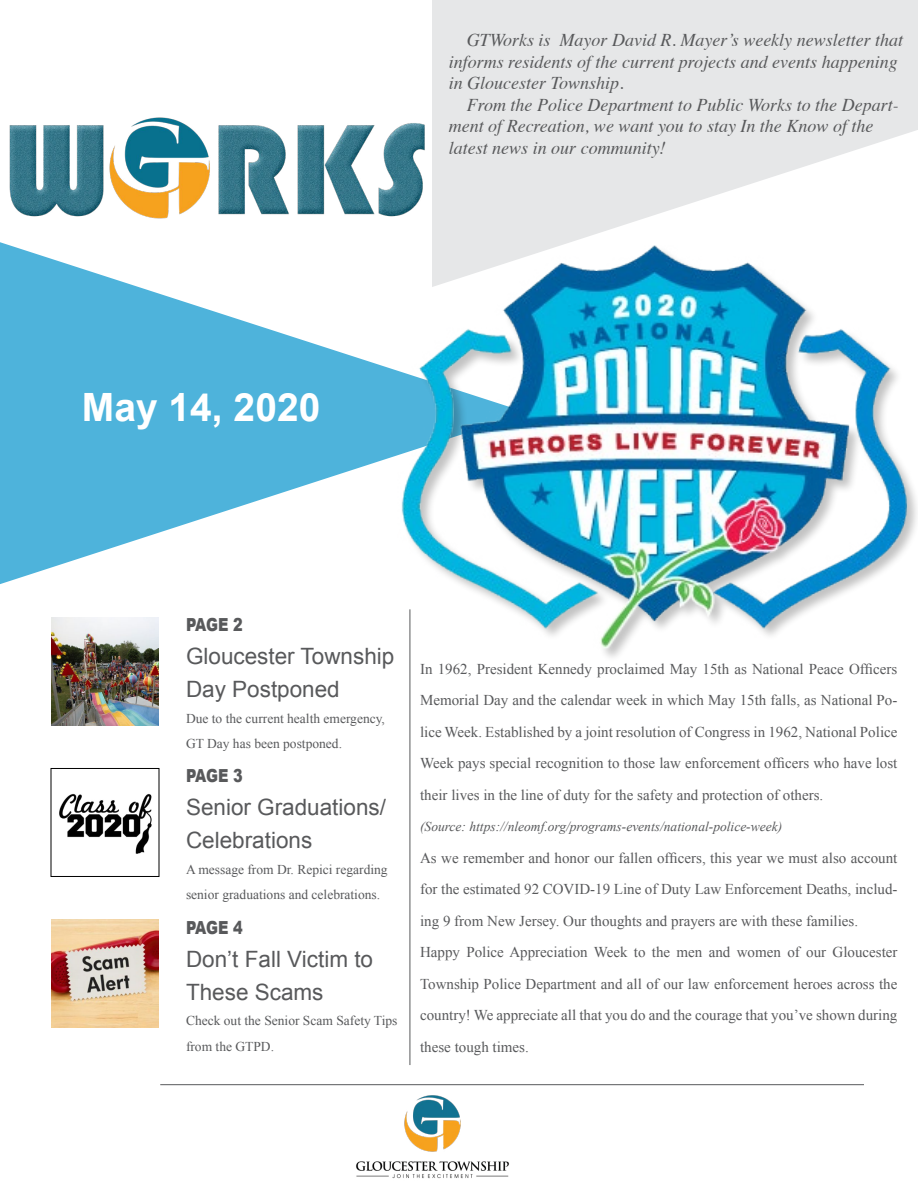
<style>
.page{position:relative;width:918px;height:1188px;background:#fff}
.page>*{position:absolute;margin:0;border:0;box-sizing:border-box;transform-origin:0 0}
.t1{font:700 39px "Arial";color:#fff}
.t2{font:22.5px/33px "Arial";color:#58595b}
.t3{font:italic 18px/21.6px "Times";color:#58595b}
.t4{font:900 18px "Arial";letter-spacing:-.02em;color:#58595b;scale:.8 1}
.t5{font:15px/31.5px "Times New Roman";color:#58595b;text-align:justify}
.t6{font:13.5px/25.5px "Times New Roman";color:#58595b}
.t7{font:italic 13.5px "Times New Roman";color:#58595b}
</style>
<div class="page">
<svg style="left:432px;top:0;width:486px;height:233px;background:#e9eaeb"></svg>
<img style="left:51px;top:617px;width:108px;height:108px">
<img style="left:59px;top:793px;width:93px;height:61px">
<div style="left:51px;top:768px;width:108px;height:109px;border:1px solid #000"></div>
<img style="left:51px;top:920px;width:108px;height:108px">
<hr style="left:160px;top:1084px;width:704px;height:1px;background:#58595b">
<img style="left:9px;top:24px;width:432px;height:209px">
<img style="left:348px;top:1085px;width:168px;height:94px">
<svg style="left:0;top:242px;width:386px;height:342px;fill:#4eb3db"></svg>
<img style="left:386px;top:233px;width:531px;height:424px">
<hr style="left:410px;top:609px;width:1px;height:456px;background:#58595b">
<p class="t3" style="left:449px;top:28px;width:456px;text-indent:18px">GTWorks is Mayor David R. Mayer’s weekly newsletter that informs residents of the current projects and events happening in Gloucester Township.</p>
<p class="t3" style="left:449px;top:93px;width:452px;text-indent:18px">From the Police Department to Public Works to the Depart&shy;ment of Recreation, we want you to stay In the Know of the latest news in our community!</p>
<h1 class="t1" style="left:82px;top:382px;width:240px">May 14, 2020</h1>
<p class="t4" style="left:186px;top:612px;width:73px">PAGE 2</p>
<h2 class="t2" style="left:186px;top:640px;width:210px">Gloucester Township<br>Day Postponed</h2>
<p class="t6" style="left:186px;top:705px;width:201px">Due to the current health emergency,<br>GT Day has been postponed.</p>
<p class="t4" style="left:186px;top:763px;width:73px">PAGE 3</p>
<h2 class="t2" style="left:186px;top:791px;width:202px">Senior Graduations/<br>Celebrations</h2>
<p class="t6" style="left:186px;top:856px;width:203px">A message from Dr. Repici regarding senior graduations and celebrations.</p>
<p class="t4" style="left:186px;top:914px;width:73px">PAGE 4</p>
<h2 class="t2" style="left:186px;top:942px;width:189px">Don’t Fall Victim to<br>These Scams</h2>
<p class="t6" style="left:186px;top:1008px;width:213px">Check out the Senior Scam Safety Tips from the GTPD.</p>
<p class="t5" style="left:420px;top:653px;width:479px">In 1962, President Kennedy proclaimed May 15th as National Peace Officers Memorial Day and the calendar week in which May 15th falls, as National Po&shy;lice Week. Established by a joint resolution of Congress in 1962, National Police Week pays special recognition to those law enforcement officers who have lost their lives in the line of duty for the safety and protection of others.</p>
<p class="t7" style="left:420px;top:817px;width:364px">(Source: https://nleomf.org/programs-events/national-police-week)</p>
<p class="t5" style="left:420px;top:842px;width:479px;text-align:left">As we remember and honor our fallen officers, this year we must also account for the estimated 92 COVID-19 Line of Duty Law Enforcement Deaths, includ&shy;ing 9 from New Jersey. Our thoughts and prayers are with these families.<br>Happy Police Appreciation Week to the men and women of our Gloucester Township Police Department and all of our law enforcement heroes across the country! We appreciate all that you do and the courage that you’ve shown during these tough times.</p>
</div>
